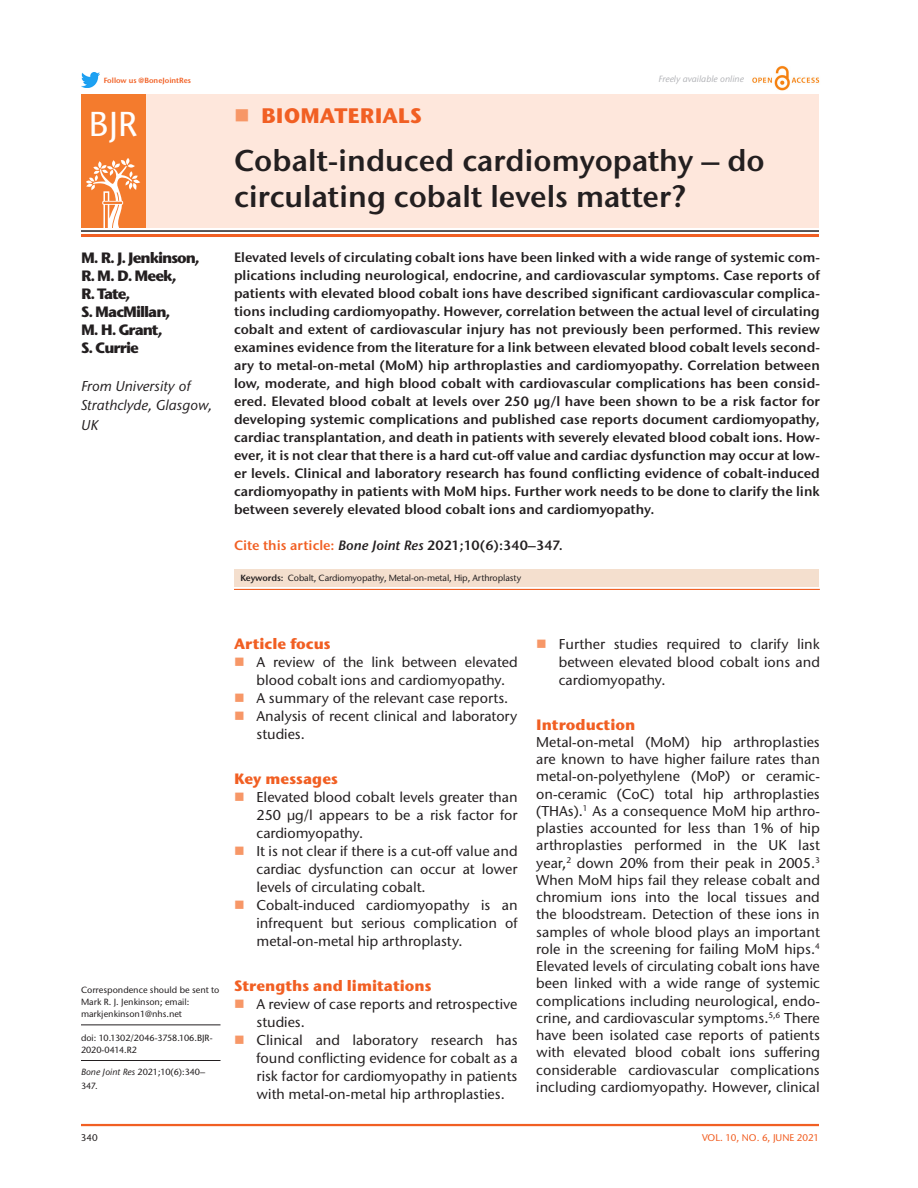
<style>
.page{position:relative;width:918px;height:1188px;background:#fff}
.page>*{position:absolute;margin:0;border:0;box-sizing:border-box;transform-origin:0 0}
.t1{font:500 34.5px "Stone Sans ITC Pro";color:#fff}
.t2{font:600 30px/36px "Stone Sans ITC Pro";color:#231f20}
.t3{font:700 21px "Stone Sans ITC Pro";color:#f15f23}
.t4{font:700 15px/18px "Stone Sans ITC Pro";letter-spacing:-.07em;color:#231f20}
.t5{font:700 15px "Stone Sans ITC Pro";color:#f15f23}
.t6{font:500 14.25px/17.2px "Stone Sans ITC Pro";color:#231f20}
.t7{font:italic 500 14.25px/19.5px "Stone Sans ITC Pro";color:#231f20}
.t8{font:600 13.5px/18px "Stone Sans ITC Pro";color:#231f20;text-align:justify}
.t9{font:500 9.75px "Stone Sans ITC Pro";color:#f15f23}
.t10{font:500 9.75px "Stone Sans ITC Pro";color:#231f20}
.t11{font:500 9px/12px "Stone Sans ITC Pro";color:#231f20}
.t12{font:italic 500 9px "Stone Sans ITC Pro";color:#b2b3b7}
.t13{font:600 7.5px "Stone Sans ITC Pro";color:#f15f23}
.s1{color:#f15f23}
.s2{font-style:italic}
.s3{font-weight:600}
</style>
<div class="page">
<hr style="left:81px;top:1124px;width:738px;height:2px;background:#f15f23">
<img style="left:81px;top:73px;width:18px;height:14px">
<img style="left:752px;top:65px;width:68px;height:26px">
<div style="left:234px;top:569px;width:585px;height:18px;background:#f4dfce"></div>
<hr style="left:81px;top:230px;width:738px;height:2px;background:#231f20">
<hr style="left:81px;top:234px;width:738px;height:3px;background:#f15f23">
<div style="left:81px;top:94px;width:738px;height:134px;background:#fee7dc"></div>
<div style="left:81px;top:94px;width:64px;height:134px;background:#f47b2d"></div>
<svg style="left:86px;top:158px;width:54px;height:70px"></svg>
<hr style="left:81px;top:1024px;width:139px;height:1px;background:#231f20">
<hr style="left:81px;top:1060px;width:139px;height:1px;background:#231f20">
<hr style="left:234px;top:589px;width:586px;height:1px;background:#f15f23">
<p class="t13" style="left:104px;top:75px;width:89px">Follow us @BoneJointRes</p>
<p class="t12" style="left:658px;top:73px;width:87px">Freely available online</p>
<h1 class="t1" style="left:89px;top:103px;width:50px">BJR</h1>
<h3 class="t3" style="left:261px;top:102px;width:163px">BIOMATERIALS</h3>
<h2 class="t2" style="left:234px;top:143px;width:532px">Cobalt-induced cardiomyopathy – do circulating cobalt levels matter?</h2>
<p class="t8" style="left:234px;top:248px;width:587px">Elevated levels of circulating cobalt ions have been linked with a wide range of systemic com&shy;plications including neurological, endocrine, and cardiovascular symptoms. Case reports of patients with elevated blood cobalt ions have described significant cardiovascular complica&shy;tions including cardiomyopathy. However, correlation between the actual level of circulating cobalt and extent of cardiovascular injury has not previously been performed. This review examines evidence from the literature for a link between elevated blood cobalt levels second&shy;ary to metal-on-metal (MoM) hip arthroplasties and cardiomyopathy. Correlation between low, moderate, and high blood cobalt with cardiovascular complications has been consid&shy;ered. Elevated blood cobalt at levels over 250 µg/l have been shown to be a risk factor for developing systemic complications and published case reports document cardiomyopathy, cardiac transplantation, and death in patients with severely elevated blood cobalt ions. How&shy;ever, it is not clear that there is a hard cut-off value and cardiac dysfunction may occur at low&shy;er levels. Clinical and laboratory research has found conflicting evidence of cobalt-induced cardiomyopathy in patients with MoM hips. Further work needs to be done to clarify the link between severely elevated blood cobalt ions and cardiomyopathy.</p>
<p class="t8" style="left:234px;top:536px;width:330px"><span class="s1">Cite this article:</span> <span class="s2">Bone Joint Res</span> 2021;10(6):340–347.</p>
<p class="t11" style="left:240px;top:572px;width:282px"><span class="s3">Keywords:</span> Cobalt, Cardiomyopathy, Metal-on-metal, Hip, Arthroplasty</p>
<p class="t4" style="left:81px;top:249px;width:120px">M. R. J. Jenkinson,<br>R. M. D. Meek,<br>R. Tate,<br>S. MacMillan,<br>M. H. Grant,<br>S. Currie</p>
<p class="t7" style="left:81px;top:376px;width:133px">From University of<br>Strathclyde, Glasgow,<br>UK</p>
<p class="t11" style="left:81px;top:984px;width:140px">Correspondence should be sent to<br>Mark R. J. Jenkinson; email: markjenkinson1@nhs.net</p>
<p class="t11" style="left:81px;top:1032px;width:133px">doi: 10.1302/2046-3758.106.BJR-<br>2020-0414.R2</p>
<p class="t11" style="left:81px;top:1066px;width:126px;line-height:13.5px"><span class="s2">Bone Joint Res</span> 2021;10(6):340–<br>347.</p>
<p class="t5" style="left:234px;top:634px;width:98px">Article focus</p>
<p class="t6" style="left:257px;top:653px;width:263px;line-height:18px">A review of the link between elevated blood cobalt ions and cardiomyopathy.<br>A summary of the relevant case reports.<br>Analysis of recent clinical and laboratory studies.</p>
<p class="t5" style="left:234px;top:769px;width:105px">Key messages</p>
<p class="t6" style="left:257px;top:788px;width:263px;line-height:18px">Elevated blood cobalt levels greater than 250 µg/l appears to be a risk factor for cardiomyopathy.<br>It is not clear if there is a cut-off value and cardiac dysfunction can occur at lower levels of circulating cobalt.<br>Cobalt-induced cardiomyopathy is an infrequent but serious complication of metal-on-metal hip arthroplasty.</p>
<p class="t5" style="left:234px;top:976px;width:199px">Strengths and limitations</p>
<p class="t6" style="left:257px;top:995px;width:263px;line-height:18px">A review of case reports and retrospective studies.<br>Clinical and laboratory research has found conflicting evidence for cobalt as a risk factor for cardiomyopathy in patients with metal-on-metal hip arthroplasties.</p>
<p class="t6" style="left:559px;top:635px;width:263px;line-height:18px;text-align:justify">Further studies required to clarify link between elevated blood cobalt ions and cardiomyopathy.</p>
<p class="t5" style="left:536px;top:715px;width:100px">Introduction</p>
<p class="t6" style="left:536px;top:733px;width:285px;text-align:justify">Metal-on-metal (MoM) hip arthroplasties are known to have higher failure rates than metal-on-polyethylene (MoP) or ceramic&shy;on-ceramic (CoC) total hip arthroplasties (THAs).<sup>1</sup> As a consequence MoM hip arthro&shy;plasties accounted for less than 1% of hip arthroplasties performed in the UK last year,<sup>2</sup> down 20% from their peak in 2005.<sup>3<br></sup>When MoM hips fail they release cobalt and chromium ions into the local tissues and the bloodstream. Detection of these ions in samples of whole blood plays an important role in the screening for failing MoM hips.<sup>4<br></sup>Elevated levels of circulating cobalt ions have been linked with a wide range of systemic complications including neurological, endo&shy;crine, and cardiovascular symptoms.<sup>5,6</sup> There have been isolated case reports of patients with elevated blood cobalt ions suffering considerable cardiovascular complications including cardiomyopathy. However, clinical</p>
<p class="t10" style="left:81px;top:1132px;width:18px">340</p>
<p class="t9" style="left:702px;top:1132px;width:118px">VOL. 10, NO. 6, JUNE 2021</p>
</div>
